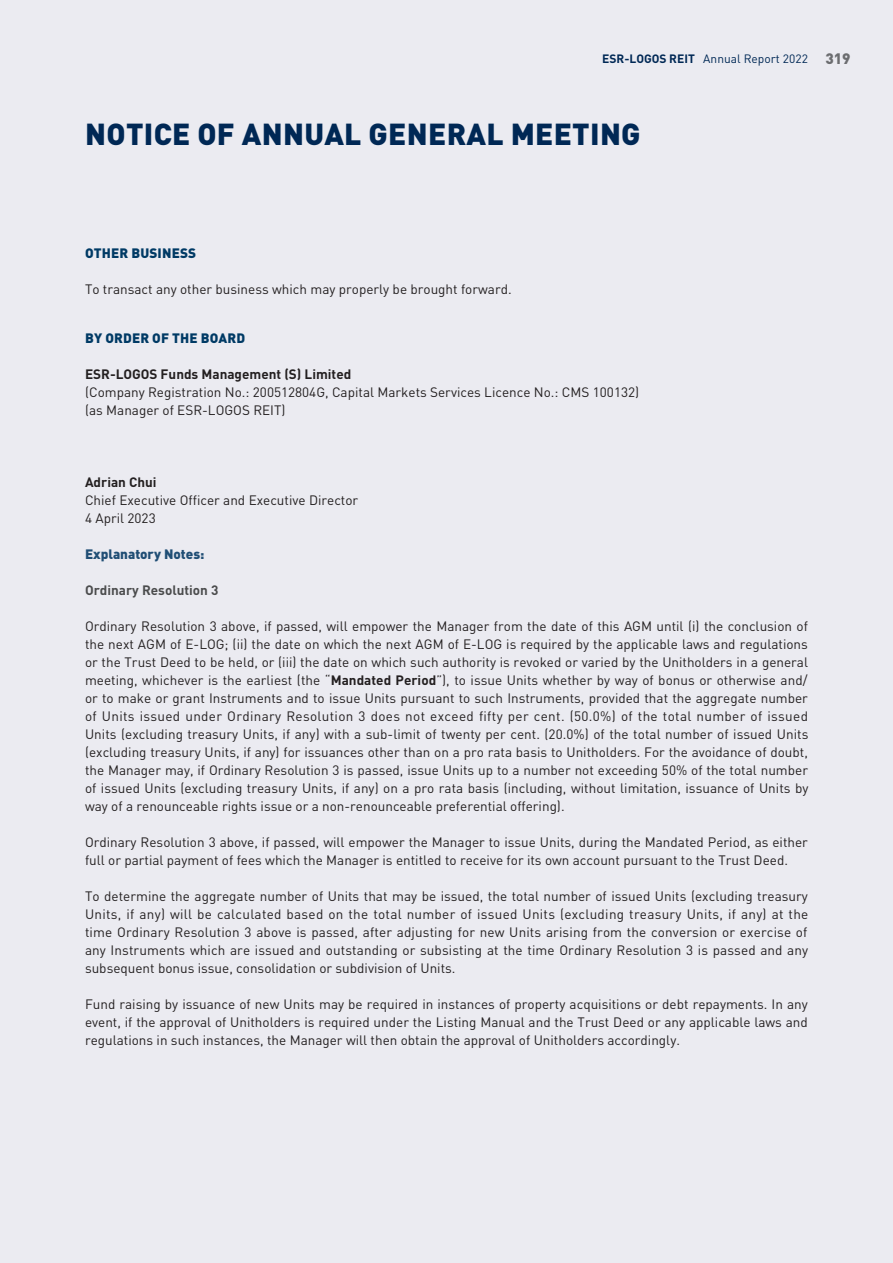
<style>
.page{position:relative;width:893px;height:1263px;background:#ebebf1}
.page>*{position:absolute;margin:0;border:0;box-sizing:border-box;transform-origin:0 0}
.t1{font:900 30px "DIN Pro";letter-spacing:.01em;color:#002855}
.t2{font:900 15px "DIN Pro";color:#6c6d70}
.t3{font:13.5px/18px "DIN Pro";color:#231f20}
.t4{font:700 13.5px "DIN Pro";color:#231f20}
.t5{font:900 13.5px "DIN Pro";letter-spacing:.01em;color:#003a65}
.t6{font:700 13.5px "DIN Pro";color:#4b4c4d}
.t7{font:900 13.5px "DIN Pro";color:#204e75}
.t8{font:12px "DIN Pro";color:#002855}
.s1{font-weight:700}
</style>
<div class="page">
<p class="t8" style="left:602px;top:50px;width:207px"><span class="s1">ESR-LOGOS REIT</span> Annual Report 2022</p>
<p class="t2" style="left:825px;top:48px;width:27px">319</p>
<h1 class="t1" style="left:85px;top:114px;width:557px">NOTICE OF ANNUAL GENERAL MEETING</h1>
<p class="t5" style="left:85px;top:244px;width:113px">OTHER BUSINESS</p>
<p class="t3" style="left:85px;top:280px;width:428px">To transact any other business which may properly be brought forward.</p>
<p class="t5" style="left:85px;top:329px;width:162px">BY ORDER OF THE BOARD</p>
<p class="t4" style="left:85px;top:365px;width:268px">ESR-LOGOS Funds Management (S) Limited</p>
<p class="t3" style="left:85px;top:383px;width:556px">(Company Registration No.: 200512804G, Capital Markets Services Licence No.: CMS 100132) (as Manager of ESR-LOGOS REIT)</p>
<p class="t4" style="left:85px;top:473px;width:73px">Adrian Chui</p>
<p class="t3" style="left:85px;top:490px;width:275px">Chief Executive Officer and Executive Director<br>4 April 2023</p>
<p class="t7" style="left:85px;top:545px;width:121px">Explanatory Notes:</p>
<p class="t6" style="left:85px;top:581px;width:135px">Ordinary Resolution 3</p>
<p class="t3" style="left:85px;top:617px;width:725px;text-align:justify">Ordinary Resolution 3 above, if passed, will empower the Manager from the date of this AGM until (i) the conclusion of the next AGM of E-LOG; (ii) the date on which the next AGM of E-LOG is required by the applicable laws and regulations or the Trust Deed to be held, or (iii) the date on which such authority is revoked or varied by the Unitholders in a general meeting, whichever is the earliest (the “<span class="s1">Mandated Period</span>”), to issue Units whether by way of bonus or otherwise and/ or to make or grant Instruments and to issue Units pursuant to such Instruments, provided that the aggregate number of Units issued under Ordinary Resolution 3 does not exceed fifty per cent. (50.0%) of the total number of issued Units (excluding treasury Units, if any) with a sub-limit of twenty per cent. (20.0%) of the total number of issued Units (excluding treasury Units, if any) for issuances other than on a pro rata basis to Unitholders. For the avoidance of doubt, the Manager may, if Ordinary Resolution 3 is passed, issue Units up to a number not exceeding 50% of the total number of issued Units (excluding treasury Units, if any) on a pro rata basis (including, without limitation, issuance of Units by way of a renounceable rights issue or a non-renounceable preferential offering).</p>
<p class="t3" style="left:85px;top:832px;width:724px">Ordinary Resolution 3 above, if passed, will empower the Manager to issue Units, during the Mandated Period, as either full or partial payment of fees which the Manager is entitled to receive for its own account pursuant to the Trust Deed.</p>
<p class="t3" style="left:85px;top:886px;width:725px;text-align:justify">To determine the aggregate number of Units that may be issued, the total number of issued Units (excluding treasury Units, if any) will be calculated based on the total number of issued Units (excluding treasury Units, if any) at the time Ordinary Resolution 3 above is passed, after adjusting for new Units arising from the conversion or exercise of any Instruments which are issued and outstanding or subsisting at the time Ordinary Resolution 3 is passed and any subsequent bonus issue, consolidation or subdivision of Units.</p>
<p class="t3" style="left:85px;top:994px;width:724px;text-align:justify">Fund raising by issuance of new Units may be required in instances of property acquisitions or debt repayments. In any event, if the approval of Unitholders is required under the Listing Manual and the Trust Deed or any applicable laws and regulations in such instances, the Manager will then obtain the approval of Unitholders accordingly.</p>
</div>
